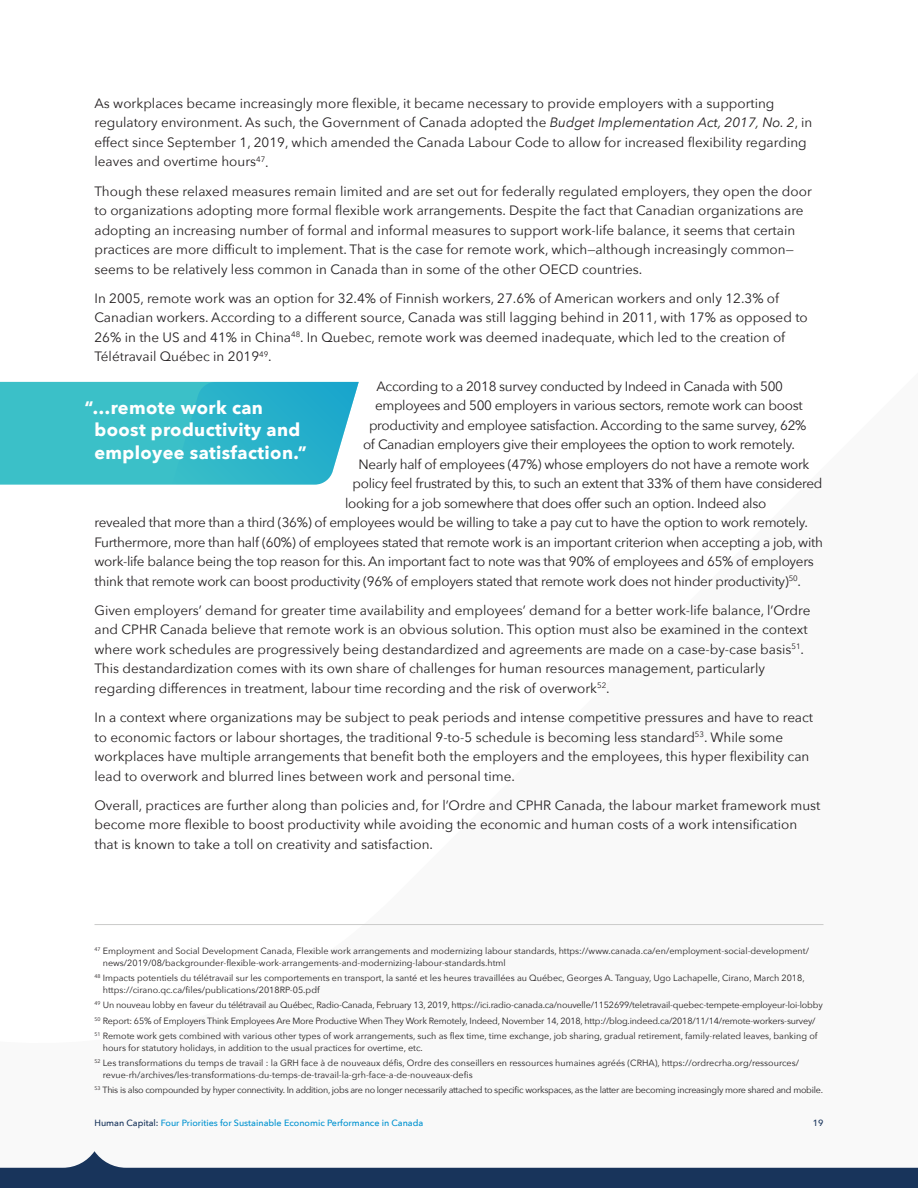
<style>
.page{position:relative;width:918px;height:1188px;background:#f9f9f9}
.page>*{position:absolute;margin:0;border:0;box-sizing:border-box;transform-origin:0 0}
.t1{font:700 18px/22.5px "Avenir Next";letter-spacing:.02em;color:#fff}
.t2{font:13.5px/19.5px "Avenir Next";color:#231f20}
.t3{font:13.5px "Avenir Next";letter-spacing:-.02em;color:#231f20}
.t4{font:9px/12px "Avenir Next";color:#231f20}
.t5{font:9px/15.3px "Avenir Next";letter-spacing:-.02em;color:#231f20}
.t6{font:9px/15.3px "Avenir Next";letter-spacing:-.03em;color:#231f20}
.t7{font:500 9px "Avenir Next";color:#0092d0}
.t8{font:500 9px "Avenir Next";color:#18345b}
.s1{font-style:italic}
.s2{color:#18345b}
</style>
<div class="page">
<svg style="left:0;top:1151px;width:918px;height:37px"></svg>
<hr style="left:94px;top:924px;width:730px;height:1px;background:#cbcbca">
<svg style="left:0;top:382px;width:359px;height:103px;background:#3cbccb"></svg>
<p class="t2" style="left:94px;top:93px;width:719px">As workplaces became increasingly more flexible, it became necessary to provide employers with a supporting regulatory environment. As such, the Government of Canada adopted the <span class="s1">Budget Implementation Act, 2017, No. 2</span>, in effect since September 1, 2019, which amended the Canada Labour Code to allow for increased flexibility regarding leaves and overtime hours<sup>47</sup>.</p>
<p class="t2" style="left:95px;top:181px;width:719px">Though these relaxed measures remain limited and are set out for federally regulated employers, they open the door to organizations adopting more formal flexible work arrangements. Despite the fact that Canadian organizations are adopting an increasing number of formal and informal measures to support work‑life balance, it seems that certain practices are more difficult to implement. That is the case for remote work, which—although increasingly common— seems to be relatively less common in Canada than in some of the other OECD countries.</p>
<p class="t2" style="left:95px;top:288px;width:715px">In 2005, remote work was an option for 32.4% of Finnish workers, 27.6% of American workers and only 12.3% of Canadian workers. According to a different source, Canada was still lagging behind in 2011, with 17% as opposed to 26% in the US and 41% in China<sup>48</sup>. In Quebec, remote work was deemed inadequate, which led to the creation of Télétravail Québec in 2019<sup>49</sup>.</p>
<p class="t3" style="left:377px;top:375px;width:408px">According to a 2018 survey conducted by Indeed in Canada with 500</p>
<p class="t3" style="left:375px;top:394px;width:429px">employees and 500 employers in various sectors, remote work can boost</p>
<p class="t3" style="left:369px;top:414px;width:439px">productivity and employee satisfaction. According to the same survey, 62%</p>
<p class="t3" style="left:363px;top:433px;width:434px">of Canadian employers give their employees the option to work remotely.</p>
<p class="t3" style="left:359px;top:453px;width:452px">Nearly half of employees (47%) whose employers do not have a remote work</p>
<p class="t3" style="left:353px;top:472px;width:472px">policy feel frustrated by this, to such an extent that 33% of them have considered</p>
<p class="t3" style="left:345px;top:492px;width:423px">looking for a job somewhere that does offer such an option. Indeed also</p>
<p class="t3" style="left:95px;top:511px;width:715px">revealed that more than a third (36%) of employees would be willing to take a pay cut to have the option to work remotely.</p>
<p class="t3" style="left:95px;top:531px;width:730px">Furthermore, more than half (60%) of employees stated that remote work is an important criterion when accepting a job, with</p>
<p class="t3" style="left:95px;top:550px;width:721px">work‑life balance being the top reason for this. An important fact to note was that 90% of employees and 65% of employers</p>
<p class="t3" style="left:95px;top:570px;width:708px">think that remote work can boost productivity (96% of employers stated that remote work does not hinder productivity)<sup>50</sup>.</p>
<p class="t2" style="left:94px;top:600px;width:717px">Given employers’ demand for greater time availability and employees’ demand for a better work‑life balance, l’Ordre and CPHR Canada believe that remote work is an obvious solution. This option must also be examined in the context where work schedules are progressively being destandardized and agreements are made on a case‑by‑case basis<sup>51</sup>.<br>This destandardization comes with its own share of challenges for human resources management, particularly regarding differences in treatment, labour time recording and the risk of overwork<sup>52</sup>.</p>
<p class="t2" style="left:94px;top:707px;width:720px">In a context where organizations may be subject to peak periods and intense competitive pressures and have to react to economic factors or labour shortages, the traditional 9‑to‑5 schedule is becoming less standard<sup>53</sup>. While some workplaces have multiple arrangements that benefit both the employers and the employees, this hyper flexibility can lead to overwork and blurred lines between work and personal time.</p>
<p class="t2" style="left:94px;top:795px;width:728px">Overall, practices are further along than policies and, for l’Ordre and CPHR Canada, the labour market framework must become more flexible to boost productivity while avoiding the economic and human costs of a work intensification that is known to take a toll on creativity and satisfaction.</p>
<h1 class="t1" style="left:94px;top:396px;width:214px;text-indent:-10px">“…remote work can boost productivity and employee satisfaction.”</h1>
<p class="t4" style="left:103px;top:944px;width:708px;text-indent:-8px"><sup>47</sup> Employment and Social Development Canada, Flexible work arrangements and modernizing labour standards, https://www.canada.ca/en/employment-social-development/ news/2019/08/backgrounder-flexible-work-arrangements-and-modernizing-labour-standards.html</p>
<p class="t4" style="left:103px;top:972px;width:703px;text-indent:-8px"><sup>48</sup> Impacts potentiels du télétravail sur les comportements en transport, la santé et les heures travaillées au Québec, Georges A. Tanguay, Ugo Lachapelle, Cirano, March 2018, https://cirano.qc.ca/files/publications/2018RP-05.pdf</p>
<p class="t5" style="left:94px;top:997px;width:730px"><sup>49</sup> Un nouveau lobby en faveur du télétravail au Québec, Radio-Canada, February 13, 2019, https://ici.radio-canada.ca/nouvelle/1152699/teletravail-quebec-tempete-employeur-loi-lobby<br><sup>50</sup> Report: 65% of Employers Think Employees Are More Productive When They Work Remotely, Indeed, November 14, 2018, http://blog.indeed.ca/2018/11/14/remote-workers-survey/<br><sup>51</sup> Remote work gets combined with various other types of work arrangements, such as flex time, time exchange, job sharing, gradual retirement, family-related leaves, banking of</p>
<p class="t4" style="left:94px;top:1040px;width:706px;line-height:15.3px;text-indent:8px">hours for statutory holidays, in addition to the usual practices for overtime, etc.<br><sup>52</sup> Les transformations du temps de travail : la GRH face à de nouveaux défis, Ordre des conseillers en ressources humaines agréés (CRHA), https://ordrecrha.org/ressources/</p>
<p class="t6" style="left:94px;top:1067px;width:730px;text-indent:8px">revue-rh/archives/les-transformations-du-temps-de-travail-la-grh-face-a-de-nouveaux-defis<br><sup>53</sup> This is also compounded by hyper connectivity. In addition, jobs are no longer necessarily attached to specific workspaces, as the latter are becoming increasingly more shared and mobile.</p>
<p class="t7" style="left:94px;top:1115px;width:330px"><span class="s2">Human Capital:</span> Four Priorities for Sustainable Economic Performance in Canada</p>
<p class="t8" style="left:813px;top:1115px;width:12px">19</p>
</div>
